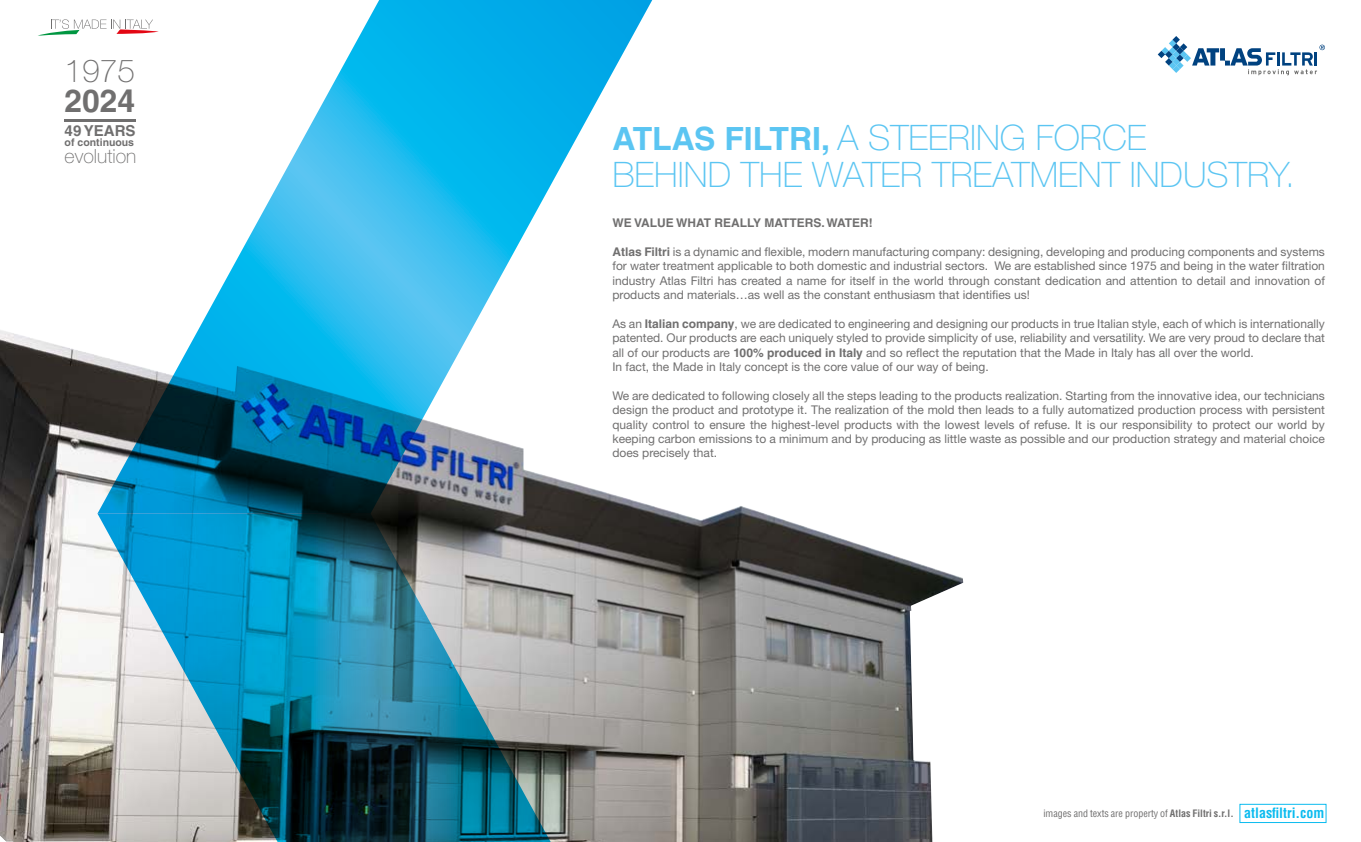
<style>
.page{position:relative;width:1361px;height:842px;background:#fff}
.page>*{position:absolute;margin:0;border:0;box-sizing:border-box;transform-origin:0 0}
.t1{font:100 35.2px/37px "Helvetica Neue LT Std";color:#5bc5f2}
.t2{font:100 31.7px "Helvetica Neue LT Std";color:#706f6f}
.t3{font:700 31.7px "Helvetica LT Std";color:#706f6f}
.t4{font:100 19.5px "Helvetica Neue LT Std";color:#706f6f}
.t5{font:700 15.1px "Helvetica LT Std";color:#706f6f}
.t6{font:12px/14.4px "Helvetica Neue LT Std";color:#706f6f;text-align:justify}
.t7{font:700 12px "Helvetica LT Std";color:#706f6f}
.t8{font:700 10.5px "Helvetica LT Std";color:#706f6f}
.t9{font:condensed 10px "Helvetica LT Std";color:#706f6f}
.s1{font-family:"Helvetica LT Std";font-weight:700;font-size:32px}
.s2{font-family:"Helvetica LT Std";font-weight:700}
.s3{font-weight:700}
.s4{font-weight:700;font-size:14px;color:#0bbbef}
</style>
<div class="page">
<img style="left:0;top:330px;width:963px;height:512px">
<svg style="left:97px;top:0;width:573px;height:514px"></svg>
<img style="left:97px;top:514px;width:573px;height:328px">
<div style="left:1239px;top:804px;width:87px;height:19px;border:1px solid #0bbbef"></div>
<svg style="left:38px;top:19px;width:121px;height:17px"></svg>
<hr style="left:65px;top:119px;width:71px;height:3px;background:#706f6f">
<svg style="left:1157px;top:36px;width:168px;height:39px"></svg>
<h2 class="t2" style="left:65px;top:53px;width:72px">1975</h2>
<h2 class="t3" style="left:65px;top:82px;width:72px">2024</h2>
<p class="t5" style="left:65px;top:122px;width:73px">49 YEARS</p>
<p class="t8" style="left:65px;top:136px;width:71px">of continuous</p>
<h3 class="t4" style="left:65px;top:145px;width:73px">evolution</h3>
<h1 class="t1" style="left:612px;top:119px;width:684px"><span class="s1">ATLAS FILTRI,</span> A STEERING FORCE<br>BEHIND THE WATER TREATMENT INDUSTRY.</h1>
<p class="t7" style="left:612px;top:215px;width:262px">WE VALUE WHAT REALLY MATTERS. WATER!</p>
<p class="t6" style="left:612px;top:244px;width:714px"><span class="s2">Atlas Filtri</span> is a dynamic and flexible, modern manufacturing company: designing, developing and producing components and systems for water treatment applicable to both domestic and industrial sectors. We are established since 1975 and being in the water filtration industry Atlas Filtri has created a name for itself in the world through constant dedication and attention to detail and innovation of products and materials…as well as the constant enthusiasm that identifies us!</p>
<p class="t6" style="left:612px;top:316px;width:714px;text-align:left">As an <span class="s2">Italian company</span>, we are dedicated to engineering and designing our products in true Italian style, each of which is internationally patented. Our products are each uniquely styled to provide simplicity of use, reliability and versatility. We are very proud to declare that all of our products are <span class="s2">100% produced in Italy</span> and so reflect the reputation that the Made in Italy has all over the world.<br>In fact, the Made in Italy concept is the core value of our way of being.</p>
<p class="t6" style="left:612px;top:388px;width:714px">We are dedicated to following closely all the steps leading to the products realization. Starting from the innovative idea, our technicians design the product and prototype it. The realization of the mold then leads to a fully automatized production process with persistent quality control to ensure the highest-level products with the lowest levels of refuse. It is our responsibility to protect our world by keeping carbon emissions to a minimum and by producing as little waste as possible and our production strategy and material choice does precisely that.</p>
<p class="t9" style="left:1043px;top:807px;width:282px">images and texts are property of <span class="s3">Atlas Filtri s.r.l.</span> <span class="s4">atlasfiltri.com</span></p>
</div>
